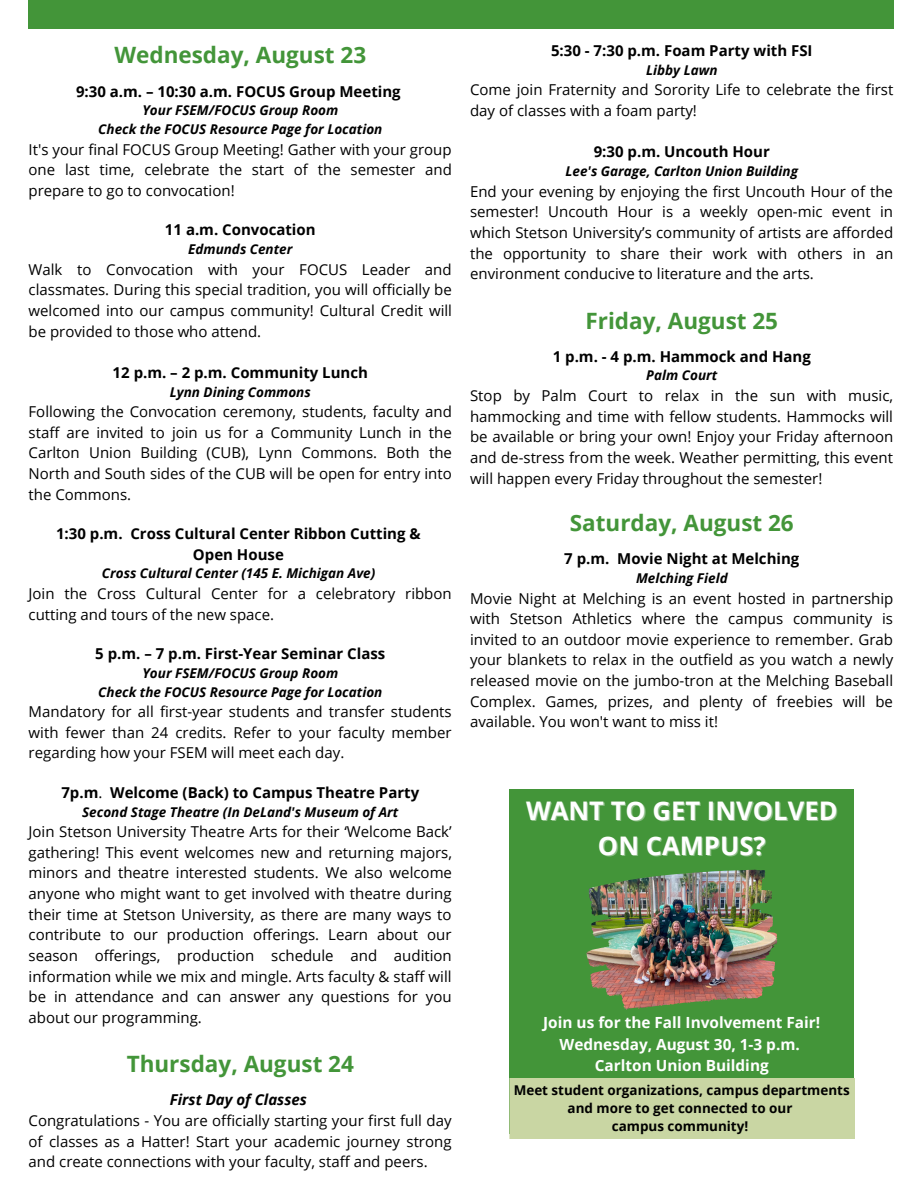
<style>
.page{position:relative;width:918px;height:1188px;background:#fff}
.page>*{position:absolute;margin:0;border:0;box-sizing:border-box;transform-origin:0 0}
.t1{font:700 25.65px/35.5px "Open Sans";color:#fff;text-align:center}
.t2{font:700 22.5px "Open Sans";color:#439539}
.t3{font:700 15.3px "Open Sans";color:#fff}
.t4{font:15px/20.7px "Open Sans";color:#000;text-align:justify}
.t5{font:700 15px "Open Sans";color:#000}
.t6{font:italic 700 15px "Open Sans";color:#000}
.t7{font:italic 700 13.5px "Open Sans";color:#000}
.t8{font:700 13.5px/18.3px "Open Sans";color:#000;text-align:center}
.s1{font-weight:400}
</style>
<div class="page">
<div style="left:29px;top:0;width:865px;height:29px;background:#439539"></div>
<img style="left:509px;top:789px;width:345px;height:289px">
<div style="left:509px;top:1078px;width:345px;height:61px;background:#c9d6a3"></div>
<img style="left:750px;top:877px;width:27px;height:61px">
<p class="t2" style="left:114px;top:39px;width:253px">Wednesday, August 23</p>
<p class="t5" style="left:76px;top:81px;width:326px">9:30 a.m. – 10:30 a.m. FOCUS Group Meeting</p>
<p class="t7" style="left:142px;top:101px;width:197px">Your FSEM/FOCUS Group Room</p>
<p class="t7" style="left:98px;top:120px;width:286px">Check the FOCUS Resource Page for Location</p>
<p class="t4" style="left:29px;top:139px;width:425px">It's your final FOCUS Group Meeting! Gather with your group one last time, celebrate the start of the semester and prepare to go to convocation!</p>
<p class="t5" style="left:165px;top:219px;width:152px">11 a.m. Convocation</p>
<p class="t7" style="left:188px;top:240px;width:106px">Edmunds Center</p>
<p class="t4" style="left:29px;top:259px;width:425px">Walk to Convocation with your FOCUS Leader and classmates. During this special tradition, you will officially be welcomed into our campus community! Cultural Credit will be provided to those who attend.</p>
<p class="t5" style="left:113px;top:362px;width:257px">12 p.m. – 2 p.m. Community Lunch</p>
<p class="t7" style="left:170px;top:382px;width:142px">Lynn Dining Commons</p>
<p class="t4" style="left:29px;top:401px;width:425px">Following the Convocation ceremony, students, faculty and staff are invited to join us for a Community Lunch in the Carlton Union Building (CUB), Lynn Commons. Both the North and South sides of the CUB will be open for entry into the Commons.</p>
<p class="t5" style="left:56px;top:523px;width:366px">1:30 p.m. Cross Cultural Center Ribbon Cutting &amp;</p>
<p class="t5" style="left:193px;top:544px;width:92px">Open House</p>
<p class="t7" style="left:102px;top:564px;width:275px">Cross Cultural Center (145 E. Michigan Ave)</p>
<p class="t4" style="left:29px;top:583px;width:425px">Join the Cross Cultural Center for a celebratory ribbon cutting and tours of the new space.</p>
<p class="t5" style="left:95px;top:643px;width:292px">5 p.m. – 7 p.m. First-Year Seminar Class</p>
<p class="t7" style="left:142px;top:663px;width:197px">Your FSEM/FOCUS Group Room</p>
<p class="t7" style="left:98px;top:682px;width:286px">Check the FOCUS Resource Page for Location</p>
<p class="t4" style="left:29px;top:701px;width:425px">Mandatory for all first-year students and transfer students with fewer than 24 credits. Refer to your faculty member regarding how your FSEM will meet each day.</p>
<p class="t5" style="left:61px;top:782px;width:359px">7p.m<span class="s1">.</span> Welcome (Back) to Campus Theatre Party</p>
<p class="t7" style="left:82px;top:802px;width:318px">Second Stage Theatre (In DeLand's Museum of Art</p>
<p class="t4" style="left:29px;top:821px;width:425px">Join Stetson University Theatre Arts for their ‘Welcome Back’ gathering! This event welcomes new and returning majors, minors and theatre interested students. We also welcome anyone who might want to get involved with theatre during their time at Stetson University, as there are many ways to contribute to our production offerings. Learn about our season offerings, production schedule and audition information while we mix and mingle. Arts faculty &amp; staff will be in attendance and can answer any questions for you about our programming.</p>
<p class="t2" style="left:127px;top:1048px;width:229px">Thursday, August 24</p>
<p class="t6" style="left:170px;top:1089px;width:138px">First Day of Classes</p>
<p class="t4" style="left:29px;top:1110px;width:424px">Congratulations - You are officially starting your first full day of classes as a Hatter! Start your academic journey strong and create connections with your faculty, staff and peers.</p>
<p class="t5" style="left:551px;top:40px;width:263px">5:30 - 7:30 p.m. Foam Party with FSI</p>
<p class="t7" style="left:646px;top:60px;width:73px">Libby Lawn</p>
<p class="t4" style="left:470px;top:79px;width:425px">Come join Fraternity and Sorority Life to celebrate the first day of classes with a foam party!</p>
<p class="t5" style="left:594px;top:141px;width:178px">9:30 p.m. Uncouth Hour</p>
<p class="t7" style="left:566px;top:162px;width:234px">Lee's Garage, Carlton Union Building</p>
<p class="t4" style="left:470px;top:181px;width:425px">End your evening by enjoying the first Uncouth Hour of the semester! Uncouth Hour is a weekly open-mic event in which Stetson University’s community of artists are afforded the opportunity to share their work with others in an environment conducive to literature and the arts.</p>
<p class="t2" style="left:586px;top:305px;width:194px">Friday, August 25</p>
<p class="t5" style="left:553px;top:346px;width:260px">1 p.m. - 4 p.m. Hammock and Hang</p>
<p class="t7" style="left:646px;top:366px;width:73px">Palm Court</p>
<p class="t4" style="left:470px;top:385px;width:425px">Stop by Palm Court to relax in the sun with music, hammocking and time with fellow students. Hammocks will be available or bring your own! Enjoy your Friday afternoon and de-stress from the week. Weather permitting, this event will happen every Friday throughout the semester!</p>
<p class="t2" style="left:570px;top:507px;width:225px">Saturday, August 26</p>
<p class="t5" style="left:564px;top:548px;width:237px">7 p.m. Movie Night at Melching</p>
<p class="t7" style="left:636px;top:569px;width:93px">Melching Field</p>
<p class="t4" style="left:470px;top:587px;width:425px">Movie Night at Melching is an event hosted in partnership with Stetson Athletics where the campus community is invited to an outdoor movie experience to remember. Grab your blankets to relax in the outfield as you watch a newly released movie on the jumbo-tron at the Melching Baseball Complex. Games, prizes, and plenty of freebies will be available. You won't want to miss it!</p>
<p class="t1" style="left:526px;top:792px;width:313px">WANT TO GET INVOLVED<br>ON CAMPUS?</p>
<p class="t3" style="left:543px;top:1012px;width:278px">Join us for the Fall Involvement Fair!</p>
<p class="t3" style="left:560px;top:1033px;width:242px">Wednesday, August 30, 1-3 p.m.</p>
<p class="t3" style="left:595px;top:1054px;width:175px">Carlton Union Building</p>
<p class="t8" style="left:514px;top:1080px;width:337px">Meet student organizations, campus departments and more to get connected to our</p>
<p class="t8" style="left:612px;top:1117px;width:138px">campus community!</p>
</div>
